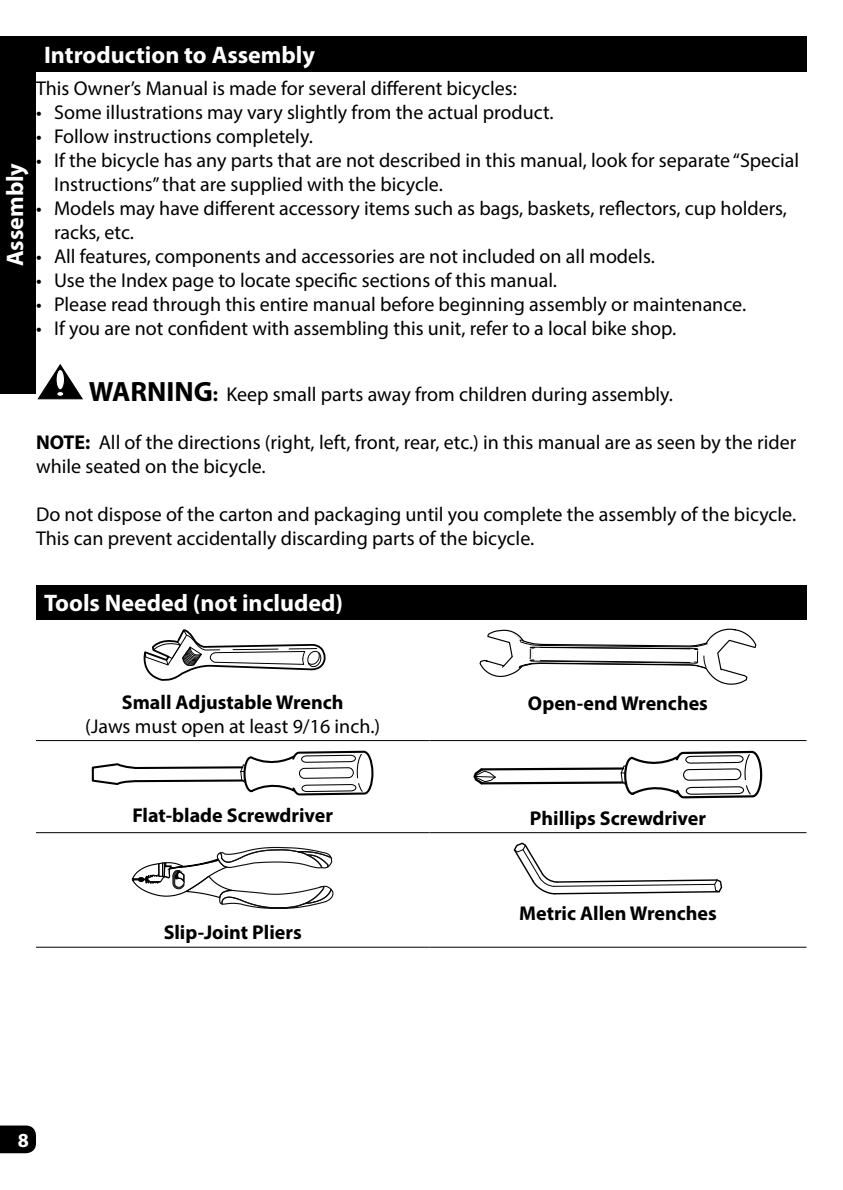
<style>
.page{position:relative;width:843px;height:1190px;background:#fff}
.page>*{position:absolute;margin:0;border:0;box-sizing:border-box;transform-origin:0 0}
.t1{font:700 24px "Myriad Pro";color:#fff}
.t2{font:20px/24px "Myriad Pro";color:#000}
.t3{font:700 20px "Myriad Pro";color:#000}
.t4{font:700 20px "Myriad Pro";color:#fff}
.s1{font-weight:700;font-size:28px}
.s2{font-weight:700}
</style>
<div class="page">
<div style="left:0;top:36px;width:36px;height:357px;background:#000"></div>
<div style="left:36px;top:36px;width:770px;height:34px;background:#000"></div>
<svg style="left:0;top:1125px;width:36px;height:28px"></svg>
<div style="left:36px;top:37px;width:770px;height:34px;background:#000"></div>
<div style="left:36px;top:585px;width:770px;height:34px;background:#000"></div>
<hr style="left:36px;top:740px;width:393px;height:1px;background:#000">
<hr style="left:429px;top:740px;width:377px;height:1px;background:#000">
<hr style="left:36px;top:832px;width:393px;height:1px;background:#000">
<hr style="left:429px;top:832px;width:377px;height:1px;background:#000">
<hr style="left:36px;top:946px;width:393px;height:1px;background:#000">
<hr style="left:429px;top:946px;width:377px;height:1px;background:#000">
<svg style="left:143px;top:629px;width:183px;height:52px"></svg>
<svg style="left:479px;top:628px;width:277px;height:57px"></svg>
<svg style="left:91px;top:750px;width:281px;height:45px"></svg>
<svg style="left:473px;top:750px;width:290px;height:48px"></svg>
<svg style="left:131px;top:846px;width:203px;height:63px"></svg>
<svg style="left:513px;top:842px;width:209px;height:53px"></svg>
<svg style="left:38px;top:364px;width:44px;height:35px"></svg>
<p class="t1" style="left:44px;top:39px;width:272px">Introduction to Assembly</p>
<p class="t2" style="left:36px;top:76px;width:482px">This Owner’s Manual is made for several different bicycles:</p>
<p class="t2" style="left:36px;top:100px;width:519px">• Some illustrations may vary slightly from the actual product.</p>
<p class="t2" style="left:36px;top:124px;width:278px">• Follow instructions completely.</p>
<p class="t2" style="left:54px;top:148px;width:746px;text-indent:-18px">• If the bicycle has any parts that are not described in this manual, look for separate “Special<br>Instructions” that are supplied with the bicycle.</p>
<p class="t2" style="left:54px;top:196px;width:734px;text-indent:-18px">• Models may have different accessory items such as bags, baskets, reflectors, cup holders, racks, etc.</p>
<p class="t2" style="left:36px;top:244px;width:620px">• All features, components and accessories are not included on all models.</p>
<p class="t2" style="left:36px;top:268px;width:522px">• Use the Index page to locate specific sections of this manual.</p>
<p class="t2" style="left:36px;top:292px;width:711px">• Please read through this entire manual before beginning assembly or maintenance.</p>
<p class="t2" style="left:36px;top:316px;width:641px">• If you are not confident with assembling this unit, refer to a local bike shop.</p>
<p class="t1" style="left:-1px;top:266px;width:105px;rotate:-90deg">Assembly</p>
<p class="t2" style="left:89px;top:382px;width:585px"><span class="s1">WARNING</span><span class="s2">:</span> Keep small parts away from children during assembly.</p>
<p class="t2" style="left:36px;top:430px;width:761px"><span class="s2">NOTE:</span> All of the directions (right, left, front, rear, etc.) in this manual are as seen by the rider while seated on the bicycle.</p>
<p class="t2" style="left:36px;top:502px;width:761px">Do not dispose of the carton and packaging until you complete the assembly of the bicycle.<br>This can prevent accidentally discarding parts of the bicycle.</p>
<p class="t1" style="left:44px;top:587px;width:300px">Tools Needed (not included)</p>
<p class="t3" style="left:122px;top:688px;width:223px">Small Adjustable Wrench</p>
<p class="t2" style="left:85px;top:713px;width:296px">(Jaws must open at least 9/16 inch.)</p>
<p class="t3" style="left:528px;top:690px;width:181px">Open-end Wrenches</p>
<p class="t3" style="left:132px;top:801px;width:202px">Flat-blade Screwdriver</p>
<p class="t3" style="left:529px;top:805px;width:178px">Phillips Screwdriver</p>
<p class="t4" style="left:18px;top:1127px;width:13px">8</p>
<p class="t3" style="left:164px;top:919px;width:139px">Slip-Joint Pliers</p>
<p class="t3" style="left:519px;top:900px;width:199px">Metric Allen Wrenches</p>
</div>
